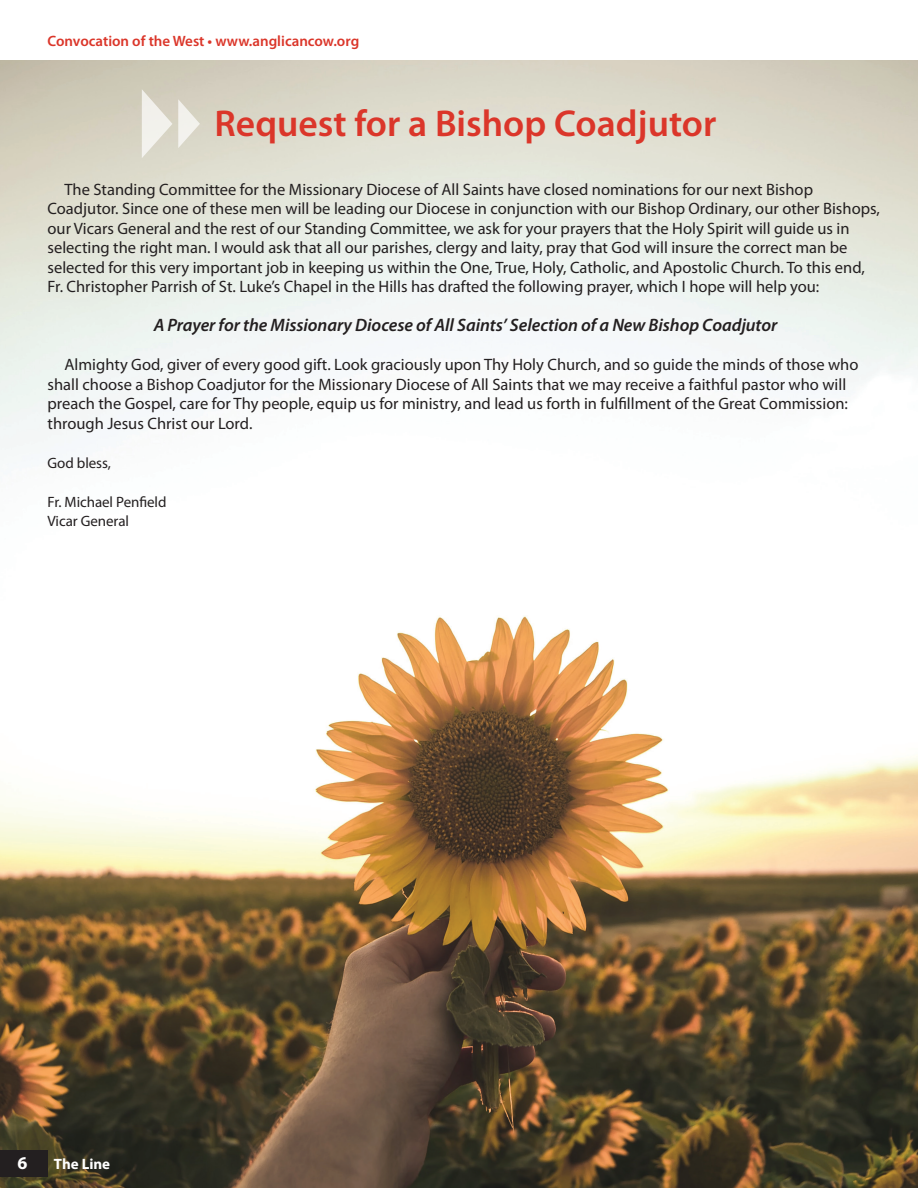
<style>
.page{position:relative;width:918px;height:1188px;background:#fff}
.page>*{position:absolute;margin:0;border:0;box-sizing:border-box;transform-origin:0 0}
.t1{font:600 37.5px "Myriad Pro";color:#db362a}
.t2{font:italic 600 18px "Myriad Pro";letter-spacing:-.005em;color:#231f20}
.t3{font:700 18px "Myriad Pro";color:#fff}
.t4{font:16.5px/19.5px "Myriad Pro";color:#231f20}
.t5{font:600 15px "Myriad Pro";color:#db362a}
.t6{font:15px/19.5px "Myriad Pro";letter-spacing:-.005em;color:#231f20}
.t7{font:700 15px "Myriad Pro";color:#fff}
</style>
<div class="page">
<img style="left:0;top:61px;width:918px;height:1127px">
<div style="left:0;top:1150px;width:47px;height:26px;background:#231f20"></div>
<svg style="left:178px;top:99px;width:22px;height:49px"></svg>
<svg style="left:142px;top:89px;width:30px;height:69px;background:#e4e1d7"></svg>
<p class="t5" style="left:48px;top:31px;width:313px">Convocation of the West • www.anglicancow.org</p>
<h1 class="t1" style="left:215px;top:100px;width:503px">Request for a Bishop Coadjutor</h1>
<p class="t4" style="left:48px;top:179px;width:834px;text-indent:17px">The Standing Committee for the Missionary Diocese of All Saints have closed nominations for our next Bishop Coadjutor. Since one of these men will be leading our Diocese in conjunction with our Bishop Ordinary, our other Bishops, our Vicars General and the rest of our Standing Committee, we ask for your prayers that the Holy Spirit will guide us in selecting the right man. I would ask that all our parishes, clergy and laity, pray that God will insure the correct man be selected for this very important job in keeping us within the One, True, Holy, Catholic, and Apostolic Church. To this end, Fr. Christopher Parrish of St. Luke’s Chapel in the Hills has drafted the following prayer, which I hope will help you:</p>
<p class="t2" style="left:154px;top:314px;width:625px">A Prayer for the Missionary Diocese of All Saints’ Selection of a New Bishop Coadjutor</p>
<p class="t4" style="left:48px;top:355px;width:812px;text-indent:17px">Almighty God, giver of every good gift. Look graciously upon Thy Holy Church, and so guide the minds of those who shall choose a Bishop Coadjutor for the Missionary Diocese of All Saints that we may receive a faithful pastor who will preach the Gospel, care for Thy people, equip us for ministry, and lead us forth in fulfillment of the Great Commission: through Jesus Christ our Lord.</p>
<p class="t6" style="left:48px;top:453px;width:65px">God bless,</p>
<p class="t6" style="left:48px;top:492px;width:121px">Fr. Michael Penfield<br>Vicar General</p>
<p class="t3" style="left:18px;top:1151px;width:11px">6</p>
<p class="t7" style="left:54px;top:1154px;width:58px">The Line</p>
</div>
